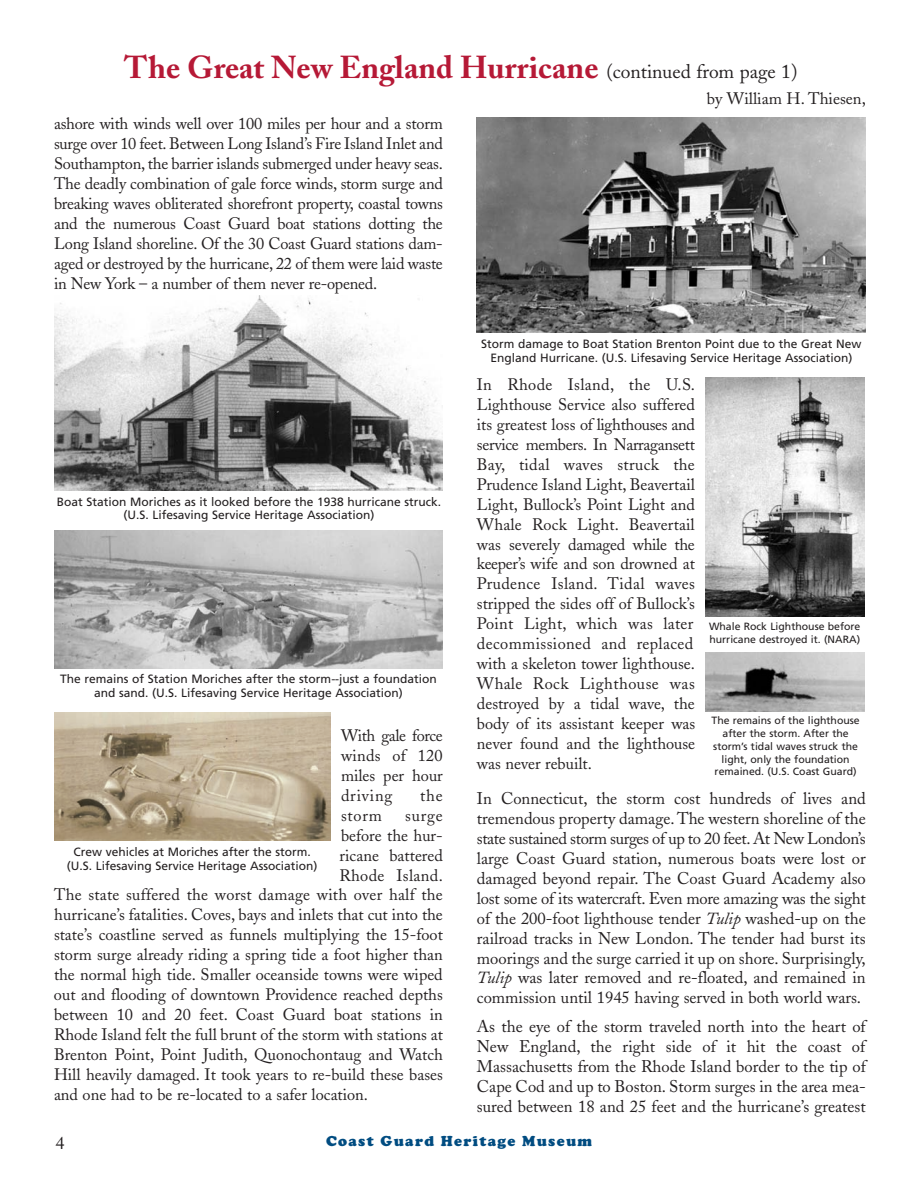
<style>
.page{position:relative;width:918px;height:1188px;background:#fff}
.page>*{position:absolute;margin:0;border:0;box-sizing:border-box;transform-origin:0 0}
.t1{font:700 31.5px "Adobe Caslon";color:#b61936}
.t2{font:18px "Adobe Caslon";color:#231f20}
.t3{font:16.8px/20px "Adobe Caslon";color:#231f20;text-align:justify}
.t4{font:16.5px/20px "Adobe Caslon";color:#231f20;text-align:justify}
.t5{font:16.5px "Adobe Caslon";letter-spacing:.02em;color:#231f20}
.t6{font:15px "Cooper Black MS";letter-spacing:.085em;color:#004c81}
.t7{font:12px/13.5px "Frutiger";color:#231f20;text-align:center}
.t8{font:10.5px/12.8px "Frutiger";color:#231f20}
.s1{font-weight:400;font-size:19.5px;color:#231f20}
.s2{font-style:italic}
</style>
<div class="page">
<img style="left:54px;top:296px;width:389px;height:195px">
<img style="left:54px;top:531px;width:389px;height:138px">
<img style="left:477px;top:117px;width:389px;height:215px">
<img style="left:54px;top:713px;width:277px;height:127px">
<img style="left:705px;top:377px;width:159px;height:240px">
<img style="left:705px;top:653px;width:159px;height:59px">
<h1 class="t1" style="left:124px;top:55px;width:675px">The Great New England Hurricane <span class="s1">(continued from page 1)</span></h1>
<p class="t4" style="left:707px;top:90px;width:160px">by William H. Thiesen,</p>
<p class="t4" style="left:54px;top:116px;width:390px">ashore with winds well over 100 miles per hour and a storm surge over 10 feet. Between Long Island’s Fire Island Inlet and Southampton, the barrier islands submerged under heavy seas.<br>The deadly combination of gale force winds, storm surge and breaking waves obliterated shorefront property, coastal towns and the numerous Coast Guard boat stations dotting the Long Island shoreline. Of the 30 Coast Guard stations dam&shy;aged or destroyed by the hurricane, 22 of them were laid waste in New York – a number of them never re-opened.</p>
<p class="t7" style="left:57px;top:496px;width:386px">Boat Station Moriches as it looked before the 1938 hurricane struck. (U.S. Lifesaving Service Heritage Association)</p>
<p class="t7" style="left:60px;top:673px;width:378px">The remains of Station Moriches after the storm--just a foundation and sand. (U.S. Lifesaving Service Heritage Association)</p>
<p class="t4" style="left:341px;top:727px;width:103px">With gale force winds of 120 miles per hour driving</p>
<p class="t4" style="left:420px;top:787px;width:24px">the</p>
<p class="t4" style="left:341px;top:807px;width:43px">storm</p>
<p class="t4" style="left:405px;top:807px;width:39px">surge</p>
<p class="t4" style="left:341px;top:827px;width:103px">before the hur-</p>
<p class="t4" style="left:339px;top:847px;width:105px">ricane battered</p>
<p class="t5" style="left:339px;top:869px;width:105px">Rhode Island.</p>
<p class="t4" style="left:54px;top:887px;width:390px">The state suffered the worst damage with over half the</p>
<p class="t4" style="left:54px;top:907px;width:390px">hurricane’s fatalities. Coves, bays and inlets that cut into the</p>
<p class="t4" style="left:54px;top:927px;width:390px">state’s coastline served as funnels multiplying the 15-foot</p>
<p class="t4" style="left:54px;top:947px;width:390px">storm surge already riding a spring tide a foot higher than</p>
<p class="t4" style="left:54px;top:967px;width:390px">the normal high tide. Smaller oceanside towns were wiped</p>
<p class="t4" style="left:54px;top:987px;width:390px">out and flooding of downtown Providence reached depths</p>
<p class="t4" style="left:54px;top:1007px;width:390px">between 10 and 20 feet. Coast Guard boat stations in</p>
<p class="t4" style="left:54px;top:1027px;width:390px">Rhode Island felt the full brunt of the storm with stations at</p>
<p class="t4" style="left:54px;top:1047px;width:390px">Brenton Point, Point Judith, Quonochontaug and Watch</p>
<p class="t4" style="left:54px;top:1066px;width:390px">Hill heavily damaged. It took years to re-build these bases</p>
<p class="t4" style="left:54px;top:1086px;width:316px">and one had to be re-located to a safer location.</p>
<p class="t7" style="left:67px;top:846px;width:252px">Crew vehicles at Moriches after the storm. (U.S. Lifesaving Service Heritage Association)</p>
<p class="t7" style="left:481px;top:338px;width:382px">Storm damage to Boat Station Brenton Point due to the Great New<br>England Hurricane. (U.S. Lifesaving Service Heritage Association)</p>
<p class="t4" style="left:477px;top:376px;width:220px">In Rhode Island, the U.S.<br>Lighthouse Service also suffered its greatest loss of lighthouses and service members. In Narragansett Bay, tidal waves struck the Prudence Island Light, Beavertail Light, Bullock’s Point Light and Whale Rock Light. Beavertail was severely damaged while the keeper’s wife and son drowned at Prudence Island. Tidal waves stripped the sides off of Bullock’s Point Light, which was later decommissioned and replaced with a skeleton tower lighthouse.<br>Whale Rock Lighthouse was destroyed by a tidal wave, the body of its assistant keeper was never found and the lighthouse was never rebuilt.</p>
<p class="t3" style="left:477px;top:790px;width:390px">In Connecticut, the storm cost hundreds of lives and tremendous property damage. The western shoreline of the state sustained storm surges of up to 20 feet. At New London’s large Coast Guard station, numerous boats were lost or damaged beyond repair. The Coast Guard Academy also lost some of its watercraft. Even more amazing was the sight of the 200-foot lighthouse tender <span class="s2">Tulip</span> washed-up on the railroad tracks in New London. The tender had burst its moorings and the surge carried it up on shore. Surprisingly, <span class="s2">Tulip</span> was later removed and re-floated, and remained in commission until 1945 having served in both world wars.</p>
<p class="t3" style="left:477px;top:1019px;width:391px">As the eye of the storm traveled north into the heart of New England, the right side of it hit the coast of Massachusetts from the Rhode Island border to the tip of Cape Cod and up to Boston. Storm surges in the area mea&shy;sured between 18 and 25 feet and the hurricane’s greatest</p>
<p class="t8" style="left:709px;top:621px;width:153px">Whale Rock Lighthouse before hurricane destroyed it. (NARA)</p>
<p class="t8" style="left:712px;top:715px;width:150px;text-align:center">The remains of the lighthouse after the storm. After the storm’s tidal waves struck the light, only the foundation remained. (U.S. Coast Guard)</p>
<p class="t2" style="left:56px;top:1136px;width:10px">4</p>
<p class="t6" style="left:326px;top:1132px;width:267px">Coast Guard Heritage Museum</p>
</div>
